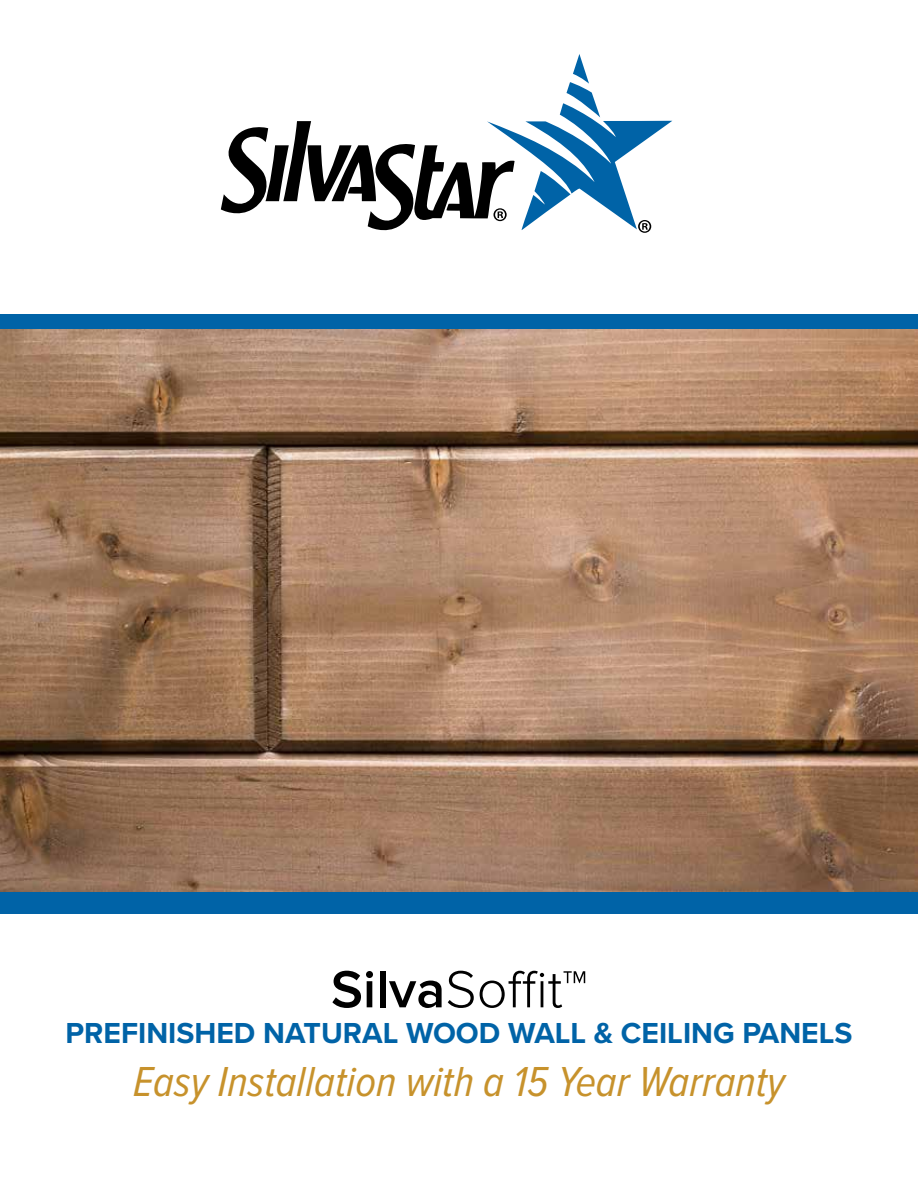
<style>
.page{position:relative;width:918px;height:1188px;background:#fff}
.page>*{position:absolute;margin:0;border:0;box-sizing:border-box;transform-origin:0 0}
.t1{font:300 54px "Proxima Nova";color:#000}
.t2{font:italic 43.5px "Proxima Nova Cond";color:#c7922c}
.t3{font:700 30px "Proxima Nova";color:#0063a7}
.s1{font-weight:600}
</style>
<div class="page">
<div style="left:0;top:314px;width:918px;height:599px;background:#0063a7"></div>
<img style="left:0;top:330px;width:918px;height:562px">
<svg style="left:221px;top:54px;width:451px;height:179px"></svg>
<h1 class="t1" style="left:331px;top:965px;width:258px"><span class="s1">Silva</span>Soffit™</h1>
<p class="t3" style="left:66px;top:1011px;width:788px">PREFINISHED NATURAL WOOD WALL &amp; CEILING PANELS</p>
<h2 class="t2" style="left:133px;top:1057px;width:653px">Easy Installation with a 15 Year Warranty</h2>
</div>
